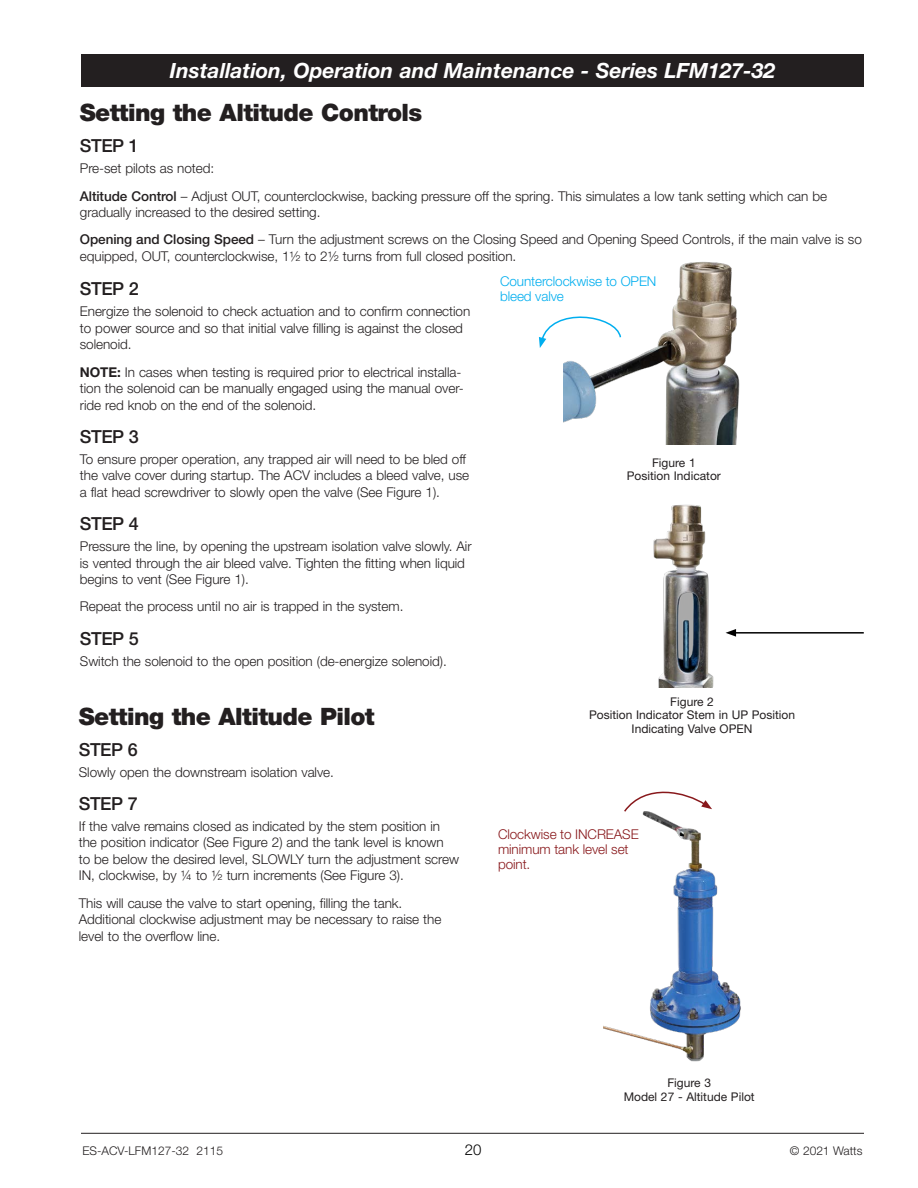
<style>
.page{position:relative;width:918px;height:1188px;background:#fff}
.page>*{position:absolute;margin:0;border:0;box-sizing:border-box;transform-origin:0 0}
.t1{font:900 24px "Helvetica Neue LT Std";letter-spacing:-.025em;color:#231f20}
.t2{font:italic 700 21px "Helvetica Neue LT Std";color:#fff}
.t3{font:500 18px "Helvetica Neue LT Std";letter-spacing:-.025em;color:#231f20}
.t4{font:300 15px "Helvetica Neue LT Std";color:#000}
.t5{font:300 13.5px/16.5px "Helvetica Neue LT Std";letter-spacing:-.005em;color:#231f20}
.t6{font:300 13.5px/15px "Helvetica Neue LT Std";letter-spacing:-.005em;color:#88181b}
.t7{font:300 13.5px/15px "Helvetica Neue LT Std";letter-spacing:-.005em;color:#00aeef}
.t8{font:12px/13.5px "Helvetica Neue LT Std";color:#231f20;text-align:center}
.t9{font:300 12px "Helvetica Neue LT Std";color:#231f20}
.s1{font-weight:500}
.s2{font-weight:700}
</style>
<div class="page">
<svg style="left:539px;top:319px;width:24px;height:29px"></svg>
<img style="left:563px;top:261px;width:177px;height:184px">
<svg style="left:631px;top:791px;width:77px;height:12px"></svg>
<img style="left:603px;top:803px;width:138px;height:259px">
<img style="left:653px;top:504px;width:84px;height:184px">
<hr style="left:734px;top:632px;width:130px;height:2px;background:#000">
<svg style="left:726px;top:629px;width:10px;height:8px"></svg>
<hr style="left:81px;top:1133px;width:783px;height:1px;background:#231f20">
<div style="left:81px;top:54px;width:783px;height:32px;background:#231f20"></div>
<h2 class="t2" style="left:170px;top:57px;width:607px">Installation, Operation and Maintenance - Series LFM127-32</h2>
<h1 class="t1" style="left:80px;top:99px;width:344px">Setting the Altitude Controls</h1>
<h3 class="t3" style="left:80px;top:135px;width:60px">STEP 1</h3>
<p class="t5" style="left:80px;top:155px;width:749px;line-height:27.3px">Pre-set pilots as noted:<br><span class="s1">Altitude Control</span> – Adjust OUT, counterclockwise, backing pressure off the spring. This simulates a low tank setting which can be</p>
<p class="t5" style="left:80px;top:198px;width:784px;line-height:27.3px">gradually increased to the desired setting.<br><span class="s1">Opening and Closing Speed</span> – Turn the adjustment screws on the Closing Speed and Opening Speed Controls, if the main valve is so</p>
<p class="t5" style="left:80px;top:248px;width:438px">equipped, OUT, counterclockwise, 1½ to 2½ turns from full closed position.</p>
<h3 class="t3" style="left:80px;top:278px;width:60px">STEP 2</h3>
<p class="t5" style="left:80px;top:303px;width:392px">Energize the solenoid to check actuation and to confirm connection to power source and so that initial valve filling is against the closed solenoid.</p>
<p class="t5" style="left:80px;top:363px;width:385px"><span class="s2">NOTE:</span> In cases when testing is required prior to electrical installa&shy;tion the solenoid can be manually engaged using the manual over&shy;ride red knob on the end of the solenoid.</p>
<h3 class="t3" style="left:80px;top:426px;width:60px">STEP 3</h3>
<p class="t5" style="left:80px;top:451px;width:391px">To ensure proper operation, any trapped air will need to be bled off the valve cover during startup. The ACV includes a bleed valve, use a flat head screwdriver to slowly open the valve (See Figure 1).</p>
<h3 class="t3" style="left:80px;top:513px;width:60px">STEP 4</h3>
<p class="t5" style="left:80px;top:538px;width:393px">Pressure the line, by opening the upstream isolation valve slowly. Air is vented through the air bleed valve. Tighten the fitting when liquid begins to vent (See Figure 1).</p>
<p class="t5" style="left:80px;top:598px;width:325px">Repeat the process until no air is trapped in the system.</p>
<h3 class="t3" style="left:80px;top:628px;width:60px">STEP 5</h3>
<p class="t5" style="left:80px;top:652px;width:368px">Switch the solenoid to the open position (de-energize solenoid).</p>
<p class="t7" style="left:500px;top:273px;width:158px">Counterclockwise to OPEN bleed valve</p>
<p class="t8" style="left:627px;top:456px;width:96px">Figure 1<br>Position Indicator</p>
<h1 class="t1" style="left:79px;top:702px;width:297px">Setting the Altitude Pilot</h1>
<h3 class="t3" style="left:79px;top:739px;width:60px">STEP 6</h3>
<p class="t5" style="left:79px;top:763px;width:257px">Slowly open the downstream isolation valve.</p>
<h3 class="t3" style="left:79px;top:793px;width:60px">STEP 7</h3>
<p class="t5" style="left:79px;top:818px;width:382px">If the valve remains closed as indicated by the stem position in the position indicator (See Figure 2) and the tank level is known<br>to be below the desired level, SLOWLY turn the adjustment screw IN, clockwise, by ¼ to ½ turn increments (See Figure 3).</p>
<p class="t5" style="left:79px;top:894px;width:364px">This will cause the valve to start opening, filling the tank.<br>Additional clockwise adjustment may be necessary to raise the level to the overflow line.</p>
<p class="t8" style="left:589px;top:695px;width:208px">Figure 2<br>Position Indicator Stem in UP Position<br>Indicating Valve OPEN</p>
<p class="t6" style="left:498px;top:826px;width:142px">Clockwise to INCREASE minimum tank level set point.</p>
<p class="t9" style="left:82px;top:1143px;width:142px">ES-ACV-LFM127-32 2115</p>
<p class="t4" style="left:465px;top:1140px;width:18px">20</p>
<p class="t8" style="left:624px;top:1076px;width:132px">Figure 3<br>Model 27 - Altitude Pilot</p>
<p class="t9" style="left:790px;top:1143px;width:74px">© 2021 Watts</p>
</div>
